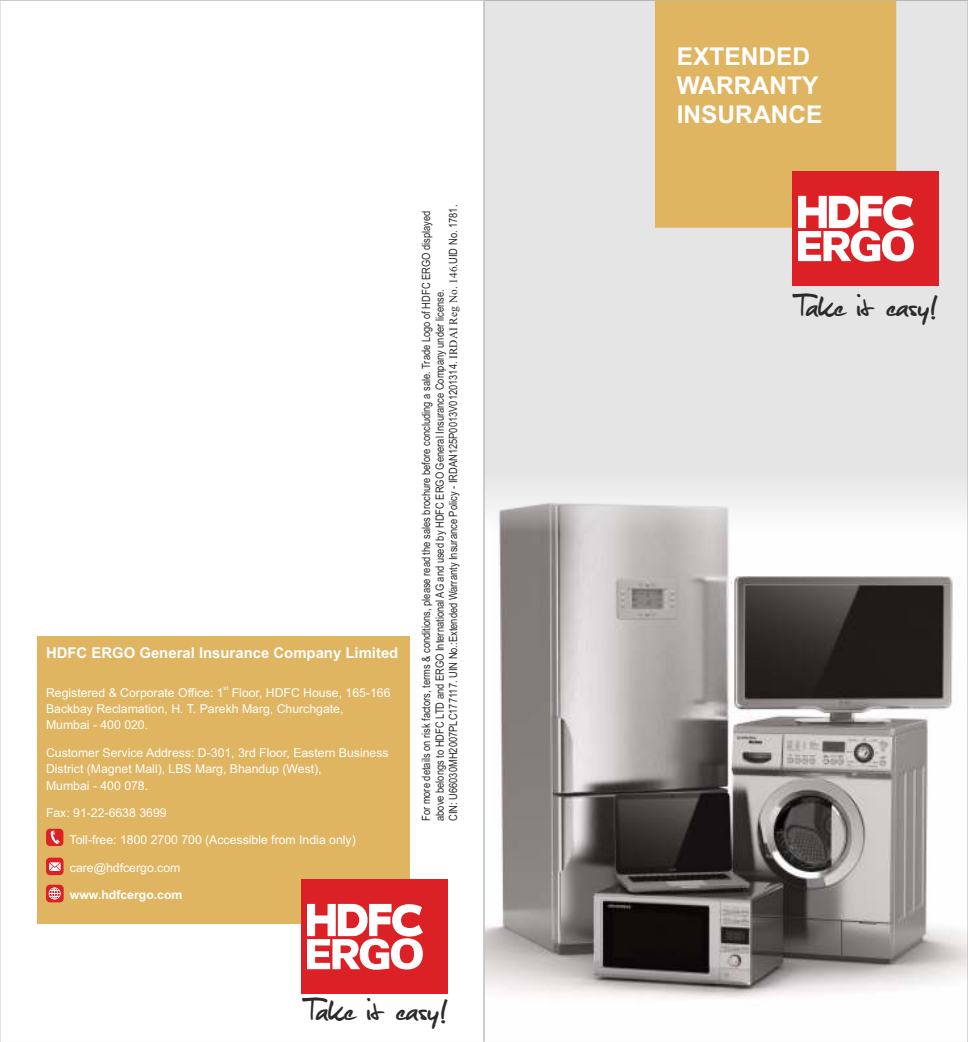
<style>
.page{position:relative;width:968px;height:1042px;background:#fff}
.page>*{position:absolute;margin:0;border:0;box-sizing:border-box;transform-origin:0 0}
.t1{font:42.52px "Christopherhand";color:#2b2a29}
.t2{font:700 24.5px/28.7px "Arial";color:#fefefe}
.t3{font:700 14.88px "Arial";color:#fefefe}
.t4{font:12.25px/16.4px "Arial";color:#fefefe}
.t5{font:700 12.25px "Arial";color:#fefefe}
.t6{font:11.38px/13.5px "Arial Narrow";color:#2b2a29}
.t7{font:6.12px "Arial";color:#fefefe}
.s1{font-family:"Times New Roman"}
</style>
<div class="page">
<div style="left:484px;top:0;width:483px;height:1042px;background:#e5e5e5"></div>
<img style="left:485px;top:497px;width:480px;height:543px">
<div style="left:655px;top:0;width:241px;height:228px;background:#dfb562"></div>
<div style="left:792px;top:171px;width:147px;height:114px;background:#dc2126"></div>
<svg style="left:798px;top:196px;width:115px;height:66px"></svg>
<div style="left:37px;top:636px;width:372px;height:288px;background:#dfb562"></div>
<div style="left:46px;top:829px;width:17px;height:17px;background:#dc2126;border-radius:4px"></div>
<svg style="left:50px;top:830px;width:10px;height:14px"></svg>
<div style="left:46px;top:884px;width:18px;height:18px;background:#dc2126;border-radius:4px"></div>
<svg style="left:49px;top:887px;width:12px;height:13px"></svg>
<div style="left:46px;top:857px;width:17px;height:18px;background:#dc2126;border-radius:4px"></div>
<svg style="left:49px;top:862px;width:12px;height:9px"></svg>
<div style="left:301px;top:879px;width:147px;height:114px;background:#dc2126"></div>
<svg style="left:307px;top:904px;width:116px;height:65px"></svg>
<h3 class="t3" style="left:46px;top:647px;width:354px">HDFC ERGO General Insurance Company Limited</h3>
<p class="t7" style="left:223px;top:686px;width:6px">st</p>
<p class="t4" style="left:46px;top:685px;width:346px">Registered &amp; Corporate Office: 1 Floor, HDFC House, 165-166<br>Backbay Reclamation, H. T. Parekh Marg, Churchgate,<br>Mumbai - 400 020.</p>
<p class="t4" style="left:46px;top:745px;width:344px">Customer Service Address: D-301, 3rd Floor, Eastern Business<br>District (Magnet Mall), LBS Marg, Bhandup (West),<br>Mumbai - 400 078.</p>
<p class="t4" style="left:46px;top:805px;width:122px">Fax: 91-22-6638 3699</p>
<p class="t4" style="left:70px;top:833px;width:287px">Toll-free: 1800 2700 700 (Accessible from India only)</p>
<p class="t4" style="left:70px;top:860px;width:112px">care@hdfcergo.com</p>
<p class="t5" style="left:70px;top:890px;width:114px">www.hdfcergo.com</p>
<p class="t6" style="left:420px;top:821px;width:618px;rotate:-90deg">For more details on risk factors, terms &amp; conditions, please read the sales brochure before concluding a sale. Trade Logo of HDFC ERGO displayed above belongs to HDFC LTD and ERGO International AG and used by HDFC ERGO General Insurance Company under license.<br>CIN: U66030MH2007PLC177117. UIN No.:Extended Warranty Insurance Policy - IRDAN125P0013V01201314. <span class="s1">IRDAI Reg No. 146.</span>UID No. 1781.</p>
<h1 class="t1" style="left:309px;top:989px;width:140px">Take it easy!</h1>
<h2 class="t2" style="left:676px;top:44px;width:147px">EXTENDED<br>WARRANTY<br>INSURANCE</h2>
<h1 class="t1" style="left:799px;top:285px;width:140px">Take it easy!</h1>
</div>
